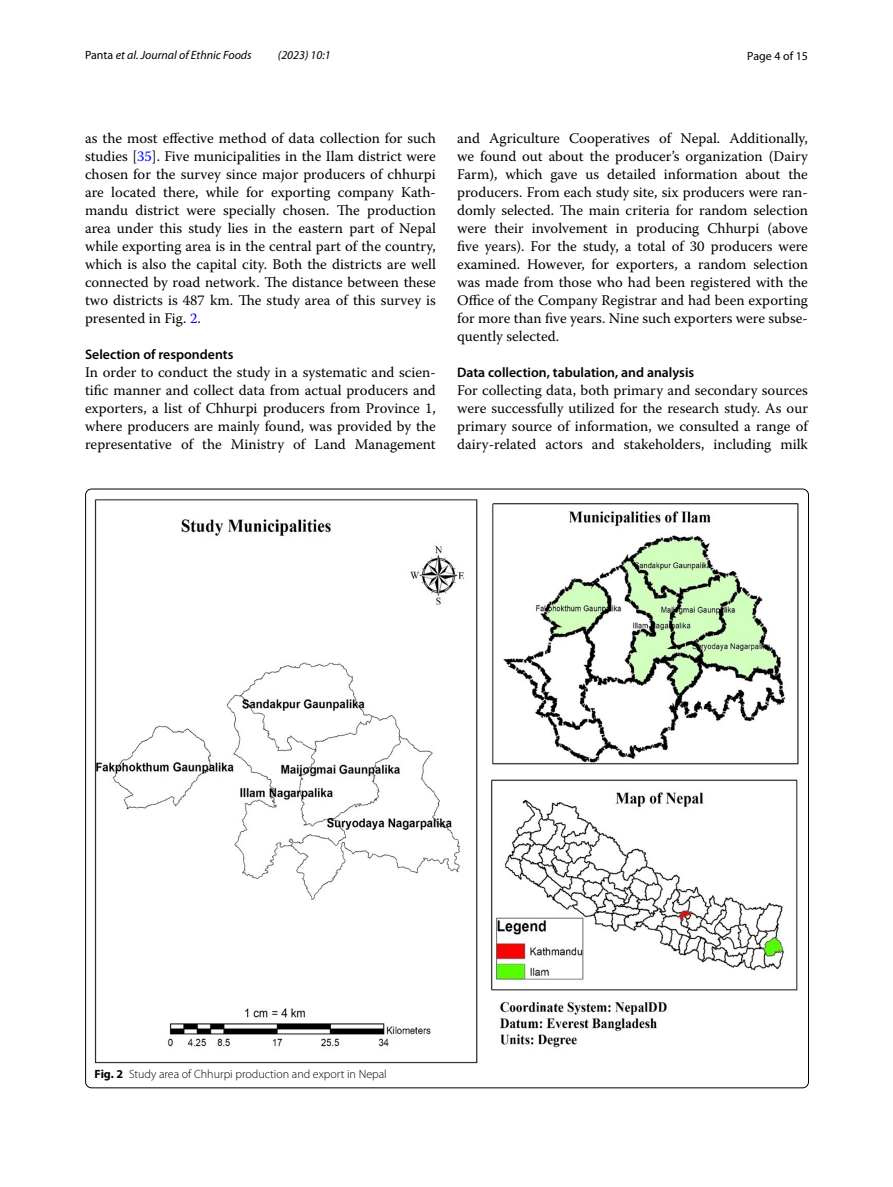
<style>
.page{position:relative;width:893px;height:1187px;background:#fff}
.page>*{position:absolute;margin:0;border:0;box-sizing:border-box;transform-origin:0 0}
.t1{font:14.7px/18px "Warnock Pro";color:#000;text-align:justify}
.t2{font:600 13.8px "Myriad Pro";color:#000}
.t3{font:300 12px "Myriad Pro";color:#000}
.t4{font:italic 12px "Myriad Pro";color:#000}
.t5{font:12px "Myriad Pro";color:#000}
.s1{font-style:normal}
.s2{color:#00f}
.s3{font-weight:700}
</style>
<div class="page">
<img style="left:94px;top:499px;width:705px;height:563px">
<p class="t4" style="left:85px;top:48px;width:168px"><span class="s1">Panta</span> et al. Journal of Ethnic Foods</p>
<p class="t4" style="left:278px;top:48px;width:54px">(2023) 10:1</p>
<p class="t5" style="left:747px;top:48px;width:62px">Page 4 of 15</p>
<p class="t1" style="left:85px;top:128px;width:352px">as the most effective method of data collection for such studies [<span class="s2">35</span>]. Five municipalities in the Ilam district were chosen for the survey since major producers of chhurpi are located there, while for exporting company Kath&shy;mandu district were specially chosen. The production area under this study lies in the eastern part of Nepal while exporting area is in the central part of the country, which is also the capital city. Both the districts are well connected by road network. The distance between these two districts is 487 km. The study area of this survey is presented in Fig. <span class="s2">2</span>.</p>
<p class="t2" style="left:85px;top:345px;width:150px">Selection of respondents</p>
<p class="t1" style="left:85px;top:362px;width:352px">In order to conduct the study in a systematic and scien&shy;tific manner and collect data from actual producers and exporters, a list of Chhurpi producers from Province 1, where producers are mainly found, was provided by the representative of the Ministry of Land Management</p>
<p class="t1" style="left:457px;top:128px;width:352px">and Agriculture Cooperatives of Nepal. Additionally, we found out about the producer’s organization (Dairy Farm), which gave us detailed information about the producers. From each study site, six producers were ran&shy;domly selected. The main criteria for random selection were their involvement in producing Chhurpi (above five years). For the study, a total of 30 producers were examined. However, for exporters, a random selection was made from those who had been registered with the Office of the Company Registrar and had been exporting for more than five years. Nine such exporters were subse&shy;quently selected.</p>
<p class="t2" style="left:457px;top:363px;width:239px">Data collection, tabulation, and analysis</p>
<p class="t1" style="left:457px;top:380px;width:352px">For collecting data, both primary and secondary sources were successfully utilized for the research study. As our primary source of information, we consulted a range of dairy-related actors and stakeholders, including milk</p>
<p class="t3" style="left:95px;top:1067px;width:294px"><span class="s3">Fig. 2</span> Study area of Chhurpi production and export in Nepal</p>
</div>
